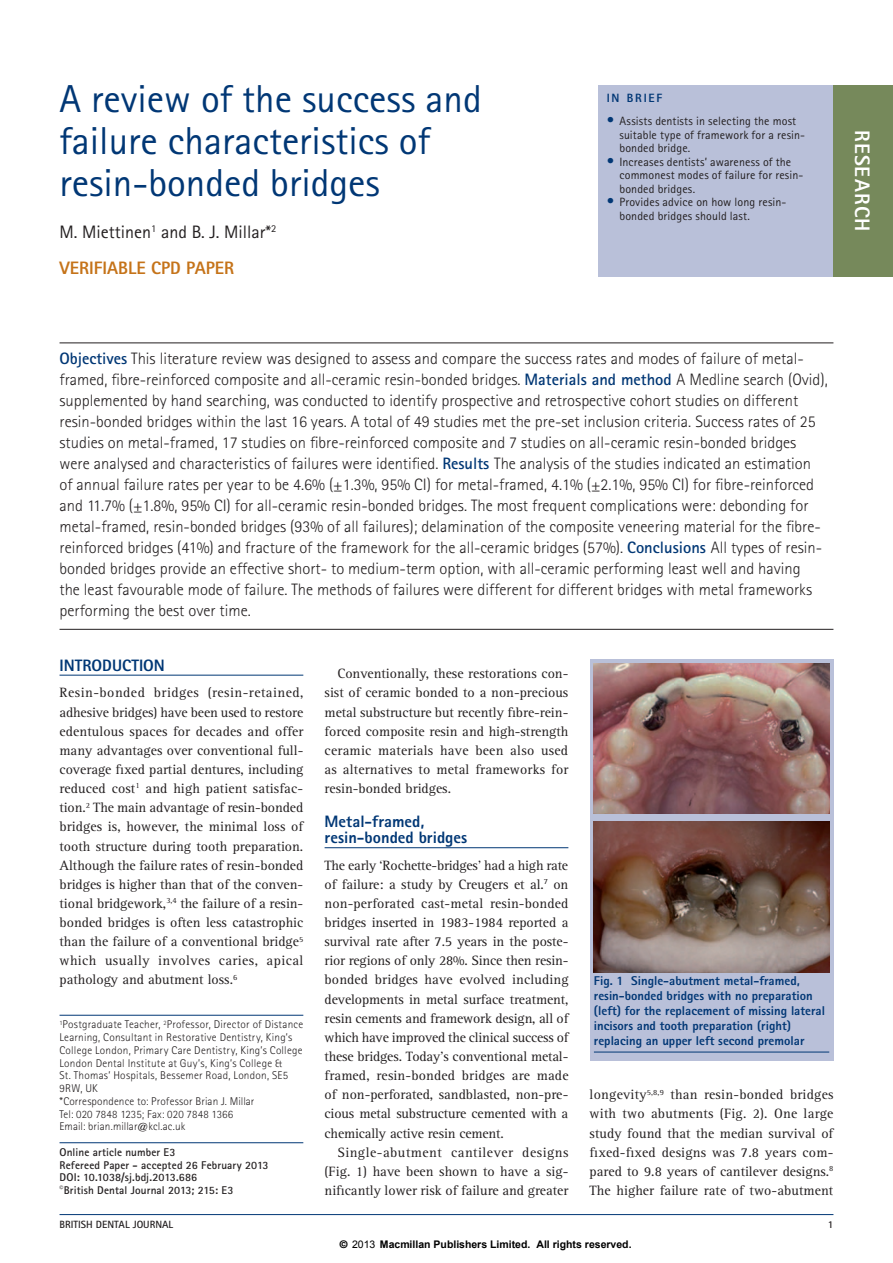
<style>
.page{position:relative;width:893px;height:1263px;background:#fff}
.page>*{position:absolute;margin:0;border:0;box-sizing:border-box;transform-origin:0 0}
.head{font:39px/42px "Rotis Sans Serif Std 2";color:#013775}
.t1{font:800 21px "Rotis Sans Serif Std";letter-spacing:.055em;color:#fff}
.author{font:18px "Rotis Sans Serif Std 2";color:#231f20}
.author-2{font:800 18px "Rotis Sans Serif Std";color:#c57319}
.abstract{font:300 16.5px/21px "Rotis Sans Serif Std";color:#231f20}
.crosshead_2{font:800 16.5px/16.5px "Rotis Sans Serif Std";color:#013775}
.crosshead_1{font:800 16.5px "Rotis Sans Serif Std";color:#013775}
.body_fullout{font:13.95px/19.2px "Rotis Serif Std";letter-spacing:-.005em;color:#231f20;text-align:justify}
.body{font:13.95px/19.2px "Rotis Serif Std";letter-spacing:.005em;color:#231f20;text-align:justify}
.table_fig_caption{font:800 12.75px/15px "Rotis Sans Serif Std";color:#013775}
.in_brief{font:12px/13.5px "Rotis Sans Serif Std 2";letter-spacing:.01em;color:#231f20}
.t2{font:800 12px "Rotis Sans Serif Std";letter-spacing:.15em;color:#013775}
.author_biog{font:300 11.25px/12.8px "Rotis Sans Serif Std";letter-spacing:.02em;color:#231f20}
.article_details{font:700 11.25px/12.8px "Rotis Sans Serif Std";letter-spacing:.01em;color:#231f20}
.t3{font:700 10.5px "Arial";color:#000}
.t4{font:700 10.5px "Rotis Sans Serif Std";color:#231f20}
.s1{font-family:"Rotis Sans Serif Std";font-size:15px;color:#013775}
.s2{font-weight:700;color:#013775}
.s3{font-family:"Helvetica"}
.s4{font-weight:400}
</style>
<div class="page">
<hr style="left:325px;top:847px;width:243px;height:1px;background:#013775">
<hr style="left:60px;top:675px;width:243px;height:1px;background:#013775">
<hr style="left:60px;top:343px;width:773px;height:1px;background:#231f20">
<hr style="left:60px;top:629px;width:773px;height:1px;background:#231f20">
<hr style="left:60px;top:1015px;width:243px;height:1px;background:#013775">
<hr style="left:60px;top:1142px;width:243px;height:1px;background:#013775">
<div style="left:598px;top:85px;width:295px;height:191px;background:#b9c0d9"></div>
<div style="left:833px;top:85px;width:60px;height:191px;background:#76895b"></div>
<div style="left:590px;top:659px;width:243px;height:402px;background:#b9c0d9"></div>
<img style="left:594px;top:663px;width:235px;height:151px">
<img style="left:594px;top:822px;width:235px;height:150px">
<hr style="left:594px;top:1052px;width:235px;height:1px;background:#013775">
<hr style="left:60px;top:1214px;width:773px;height:1px;background:#013775">
<p class="head" style="left:60px;top:77px;width:424px">A review of the success and failure characteristics of resin-bonded bridges</p>
<p class="author" style="left:60px;top:222px;width:218px">M. Miettinen<sup>1</sup> and B. J. Millar*<sup>2</sup></p>
<p class="author-2" style="left:60px;top:257px;width:176px">VERIFIABLE CPD PAPER</p>
<p class="t2" style="left:607px;top:90px;width:57px">IN BRIEF</p>
<p class="in_brief" style="left:619px;top:114px;width:187px;text-indent:-13px"><span class="s1">•</span> Assists dentists in selecting the most suitable type of framework for a resin&shy;bonded bridge.</p>
<p class="in_brief" style="left:619px;top:155px;width:185px;text-indent:-13px"><span class="s1">•</span> Increases dentists’ awareness of the commonest modes of failure for resin&shy;bonded bridges.</p>
<p class="in_brief" style="left:619px;top:195px;width:169px;text-indent:-13px"><span class="s1">•</span> Provides advice on how long resin&shy;bonded bridges should last.</p>
<p class="t1" style="left:876px;top:130px;width:103px;rotate:90deg">RESEARCH</p>
<p class="abstract" style="left:60px;top:348px;width:770px"><span class="s2">Objectives</span> This literature review was designed to assess and compare the success rates and modes of failure of metal&shy;framed, fibre-reinforced composite and all-ceramic resin-bonded bridges. <span class="s2">Materials and method</span> A Medline search (Ovid), supplemented by hand searching, was conducted to identify prospective and retrospective cohort studies on different resin-bonded bridges within the last 16 years. A total of 49 studies met the pre-set inclusion criteria. Success rates of 25 studies on metal-framed, 17 studies on fibre-reinforced composite and 7 studies on all-ceramic resin-bonded bridges were analysed and characteristics of failures were identified. <span class="s2">Results</span> The analysis of the studies indicated an estimation of annual failure rates per year to be 4.6% (±1.3%, 95% CI) for metal-framed, 4.1% (±2.1%, 95% CI) for fibre-reinforced and 11.7% (±1.8%, 95% CI) for all-ceramic resin-bonded bridges. The most frequent complications were: debonding for metal-framed, resin-bonded bridges (93% of all failures); delamination of the composite veneering material for the fibre&shy;reinforced bridges (41%) and fracture of the framework for the all-ceramic bridges (57%). <span class="s2">Conclusions</span> All types of resin&shy;bonded bridges provide an effective short- to medium-term option, with all-ceramic performing least well and having<br>the least favourable mode of failure. The methods of failures were different for different bridges with metal frameworks performing the best over time.</p>
<p class="crosshead_1" style="left:60px;top:654px;width:107px">INTRODUCTION</p>
<p class="body_fullout" style="left:60px;top:684px;width:245px">Resin-bonded bridges (resin-retained, adhesive bridges) have been used to restore edentulous spaces for decades and offer many advantages over conventional full&shy;coverage fixed partial dentures, including reduced cost<sup>1</sup> and high patient satisfac&shy;tion.<sup>2</sup> The main advantage of resin-bonded bridges is, however, the minimal loss of tooth structure during tooth preparation.<br>Although the failure rates of resin-bonded bridges is higher than that of the conven&shy;tional bridgework,<sup>3,4</sup> the failure of a resin&shy;bonded bridges is often less catastrophic than the failure of a conventional bridge<sup>5 </sup>which usually involves caries, apical pathology and abutment loss.<sup>6</sup></p>
<p class="author_biog" style="left:60px;top:1018px;width:245px"><sup>1</sup>Postgraduate Teacher, <sup>2</sup>Professor, Director of Distance Learning, Consultant in Restorative Dentistry, King’s College London, Primary Care Dentistry, King’s College London Dental Institute at Guy’s, King’s College &amp;<br>St. Thomas’ Hospitals, Bessemer Road, London, SE5<br>9RW, UK</p>
<p class="author_biog" style="left:60px;top:1095px;width:196px">*Correspondence to: Professor Brian J. Millar</p>
<p class="author_biog" style="left:60px;top:1107px;width:175px">Tel: 020 7848 1235; Fax: 020 7848 1366</p>
<p class="author_biog" style="left:60px;top:1120px;width:127px">Email: brian.millar@kcl.ac.uk</p>
<p class="article_details" style="left:60px;top:1145px;width:211px">Online article number E3<br>Refereed Paper - accepted 26 February 2013<br>DOI: 10.1038/sj.bdj.2013.686<br><sup>©</sup>British Dental Journal 2013; 215: E3</p>
<p class="body" style="left:325px;top:664px;width:245px;text-indent:13px">Conventionally, these restorations con&shy;sist of ceramic bonded to a non-precious metal substructure but recently fibre-rein&shy;forced composite resin and high-strength ceramic materials have been also used as alternatives to metal frameworks for resin-bonded bridges.</p>
<p class="crosshead_2" style="left:325px;top:812px;width:144px">Metal-framed, resin-bonded bridges</p>
<p class="body_fullout" style="left:325px;top:856px;width:245px">The early ‘Rochette-bridges’ had a high rate of failure: a study by Creugers et al.<sup>7</sup> on non-perforated cast-metal resin-bonded bridges inserted in 1983-1984 reported a survival rate after 7.5 years in the poste&shy;rior regions of only 28%. Since then resin&shy;bonded bridges have evolved including developments in metal surface treatment, resin cements and framework design, all of which have improved the clinical success of these bridges. Today’s conventional metal&shy;framed, resin-bonded bridges are made of non-perforated, sandblasted, non-pre&shy;cious metal substructure cemented with a chemically active resin cement.</p>
<p class="body" style="left:325px;top:1143px;width:245px;text-indent:13px">Single-abutment cantilever designs (Fig. 1) have been shown to have a sig&shy;nificantly lower risk of failure and greater</p>
<p class="table_fig_caption" style="left:594px;top:973px;width:233px">Fig. 1 Single-abutment metal-framed, resin-bonded bridges with no preparation (left) for the replacement of missing lateral incisors and tooth preparation (right) replacing an upper left second premolar</p>
<p class="body" style="left:590px;top:1085px;width:245px">longevity<sup>5,8,9</sup> than resin-bonded bridges with two abutments (Fig. 2). One large study found that the median survival of fixed-fixed designs was 7.8 years com&shy;pared to 9.8 years of cantilever designs.<sup>8<br></sup>The higher failure rate of two-abutment</p>
<p class="t4" style="left:60px;top:1217px;width:115px">BRITISH DENTAL JOURNAL</p>
<p class="t4" style="left:828px;top:1217px;width:7px">1</p>
<p class="t3" style="left:340px;top:1237px;width:293px"><span class="s3">©</span> <span class="s4">2013</span> Macmillan Publishers Limited. All rights reserved.</p>
</div>
